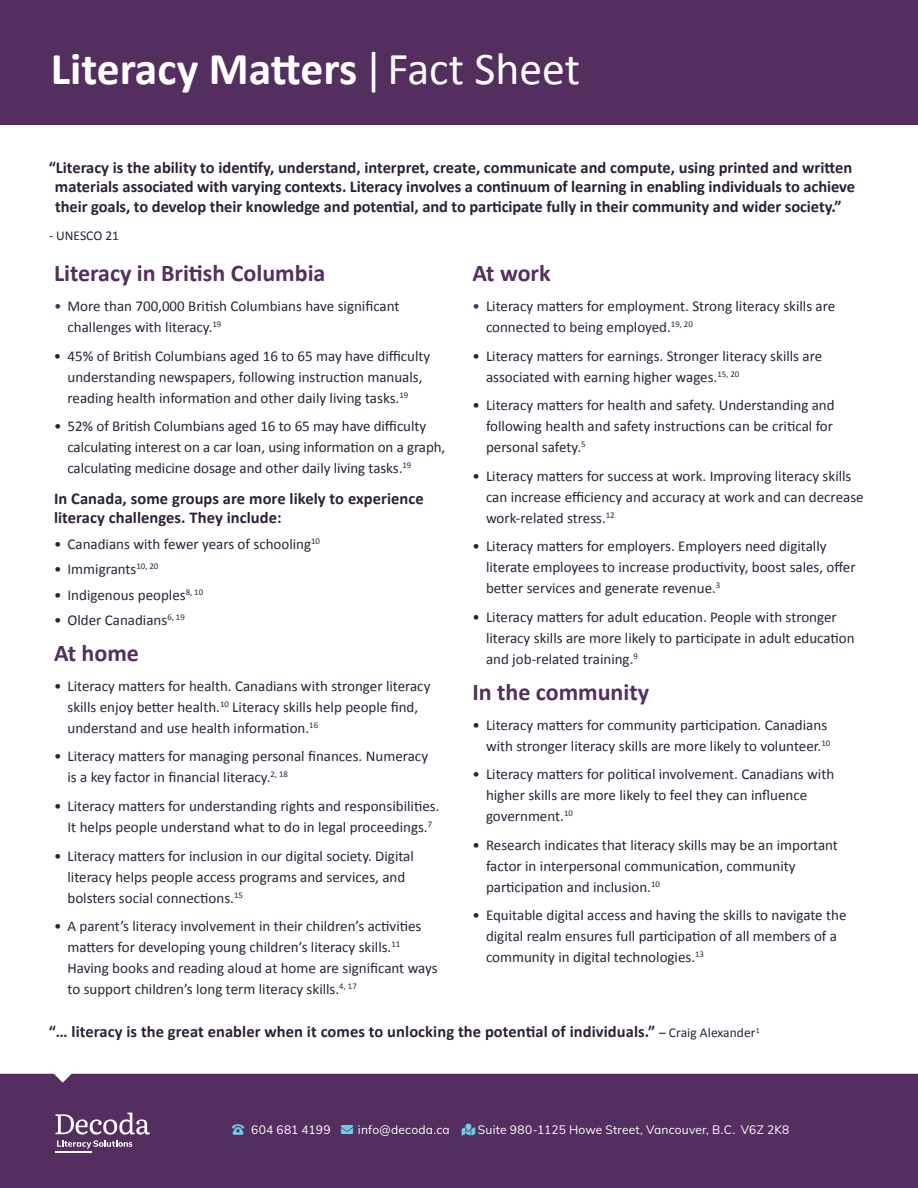
<style>
.page{position:relative;width:918px;height:1188px;background:#fff}
.page>*{position:absolute;margin:0;border:0;box-sizing:border-box;transform-origin:0 0}
.t1{font:700 45.75px "Calibri";color:#fff}
.t2{font:700 24px "Calibri";color:#532e5f}
.t3{font:700 16.5px/19.5px "Calibri";letter-spacing:-.005em;color:#2d213a;text-align:center}
.t4{font:15px/21px "Calibri";color:#2d213a}
.t5{font:13.5px "Calibri";color:#2d213a}
.t6{font:12px "Mulish";letter-spacing:.015em;color:#fff}
.s1{font-weight:400}
.s2{color:#532e5f}
.s3{font-weight:400;font-size:13.5px}
.s4{color:#6eceea}
</style>
<div class="page">
<div style="left:0;top:0;width:918px;height:124px;background:#532e5f"></div>
<div style="left:0;top:1074px;width:918px;height:114px;background:#532e5f"></div>
<svg style="left:55px;top:1113px;width:95px;height:36px;background:#7c6085"></svg>
<hr style="left:55px;top:1152px;width:37px;height:1px;background:#fff">
<svg style="left:232px;top:1125px;width:12px;height:10px"></svg>
<svg style="left:341px;top:1125px;width:12px;height:9px"></svg>
<svg style="left:462px;top:1124px;width:13px;height:12px"></svg>
<h1 class="t1" style="left:51px;top:40px;width:531px">Literacy Matters <span class="s1">| Fact Sheet</span></h1>
<p class="t3" style="left:49px;top:158px;width:808px">“Literacy is the ability to identify, understand, interpret, create, communicate and compute, using printed and written materials associated with varying contexts. Literacy involves a continuum of learning in enabling individuals to achieve their goals, to develop their knowledge and potential, and to participate fully in their community and wider society.”</p>
<p class="t5" style="left:49px;top:227px;width:71px">- UNESCO 21</p>
<h2 class="t2" style="left:54px;top:258px;width:273px">Literacy in British Columbia</h2>
<p class="t4" style="left:68px;top:296px;width:334px;text-indent:-14px"><span class="s2">•</span> More than 700,000 British Columbians have significant challenges with literacy.<sup>19</sup></p>
<p class="t4" style="left:54px;top:345px;width:378px;text-align:center">• 45% of British Columbians aged 16 to 65 may have difficulty understanding newspapers, following instruction manuals, reading health information and other daily living tasks.<sup>19</sup></p>
<p class="t4" style="left:68px;top:416px;width:379px;text-indent:-14px">• 52% of British Columbians aged 16 to 65 may have difficulty calculating interest on a car loan, using information on a graph, calculating medicine dosage and other daily living tasks.<sup>19</sup></p>
<p class="t3" style="left:54px;top:488px;width:371px;text-align:left">In Canada, some groups are more likely to experience literacy challenges. They include:</p>
<p class="t4" style="left:54px;top:533px;width:268px">• Canadians with fewer years of schooling<sup>10</sup></p>
<p class="t4" style="left:54px;top:559px;width:106px">• Immigrants<sup>10,</sup> <sup>20</sup></p>
<p class="t4" style="left:54px;top:584px;width:151px">• Indigenous peoples<sup>8,</sup> <sup>10</sup></p>
<p class="t4" style="left:54px;top:610px;width:132px">• Older Canadians<sup>6,</sup> <sup>19</sup></p>
<h2 class="t2" style="left:54px;top:638px;width:86px">At home</h2>
<p class="t4" style="left:67px;top:675px;width:364px;text-indent:-13px">• Literacy matters for health. Canadians with stronger literacy skills enjoy better health.<sup>10</sup> Literacy skills help people find, understand and use health information.<sup>16</sup></p>
<p class="t4" style="left:68px;top:746px;width:362px;text-indent:-14px">• Literacy matters for managing personal finances. Numeracy is a key factor in financial literacy.<sup>2,</sup> <sup>18</sup></p>
<p class="t4" style="left:54px;top:796px;width:387px;text-align:center">• Literacy matters for understanding rights and responsibilities.<br>It helps people understand what to do in legal proceedings.<sup>7</sup></p>
<p class="t4" style="left:68px;top:845px;width:348px;text-indent:-14px">• Literacy matters for inclusion in our digital society. Digital literacy helps people access programs and services, and bolsters social connections.<sup>15</sup></p>
<p class="t4" style="left:67px;top:916px;width:372px;text-indent:-13px">• A parent’s literacy involvement in their children’s activities matters for developing young children’s literacy skills.<sup>11<br></sup>Having books and reading aloud at home are significant ways to support children’s long term literacy skills.<sup>4,</sup> <sup>17</sup></p>
<h2 class="t2" style="left:472px;top:258px;width:80px">At work</h2>
<p class="t4" style="left:486px;top:296px;width:351px;text-indent:-14px"><span class="s2">•</span> Literacy matters for employment. Strong literacy skills are connected to being employed.<sup>19,</sup> <sup>20</sup></p>
<p class="t4" style="left:486px;top:345px;width:338px;text-indent:-14px">• Literacy matters for earnings. Stronger literacy skills are associated with earning higher wages.<sup>15,</sup> <sup>20</sup></p>
<p class="t4" style="left:486px;top:395px;width:350px;text-align:justify;text-indent:-14px">• Literacy matters for health and safety. Understanding and following health and safety instructions can be critical for personal safety.<sup>5</sup></p>
<p class="t4" style="left:486px;top:465px;width:379px;text-indent:-14px">• Literacy matters for success at work. Improving literacy skills can increase efficiency and accuracy at work and can decrease work-related stress.<sup>12</sup></p>
<p class="t4" style="left:486px;top:536px;width:371px;text-indent:-14px">• Literacy matters for employers. Employers need digitally literate employees to increase productivity, boost sales, offer better services and generate revenue.<sup>3</sup></p>
<p class="t4" style="left:486px;top:607px;width:370px;text-indent:-14px">• Literacy matters for adult education. People with stronger literacy skills are more likely to participate in adult education and job-related training.<sup>9</sup></p>
<h2 class="t2" style="left:473px;top:677px;width:178px">In the community</h2>
<p class="t4" style="left:473px;top:714px;width:359px;text-align:right">• Literacy matters for community participation. Canadians with stronger literacy skills are more likely to volunteer.<sup>10</sup></p>
<p class="t4" style="left:486px;top:764px;width:350px;text-indent:-14px">• Literacy matters for political involvement. Canadians with higher skills are more likely to feel they can influence government.<sup>10</sup></p>
<p class="t4" style="left:486px;top:834px;width:353px;text-indent:-14px">• Research indicates that literacy skills may be an important factor in interpersonal communication, community participation and inclusion.<sup>10</sup></p>
<p class="t4" style="left:486px;top:905px;width:362px;text-indent:-14px">• Equitable digital access and having the skills to navigate the digital realm ensures full participation of all members of a community in digital technologies.<sup>13</sup></p>
<p class="t3" style="left:49px;top:1022px;width:712px">“… literacy is the great enabler when it comes to unlocking the potential of individuals.” <span class="s3">– Craig Alexander</span><sup>1</sup></p>
<p class="t6" style="left:232px;top:1121px;width:219px"><span class="s4">□■□▼</span> 604 681 4199 <span class="s4">■❖●□</span> info@decoda.ca</p>
<p class="t6" style="left:478px;top:1121px;width:313px">Suite 980-1125 Howe Street, Vancouver, B.C. V6Z 2K8</p>
</div>
